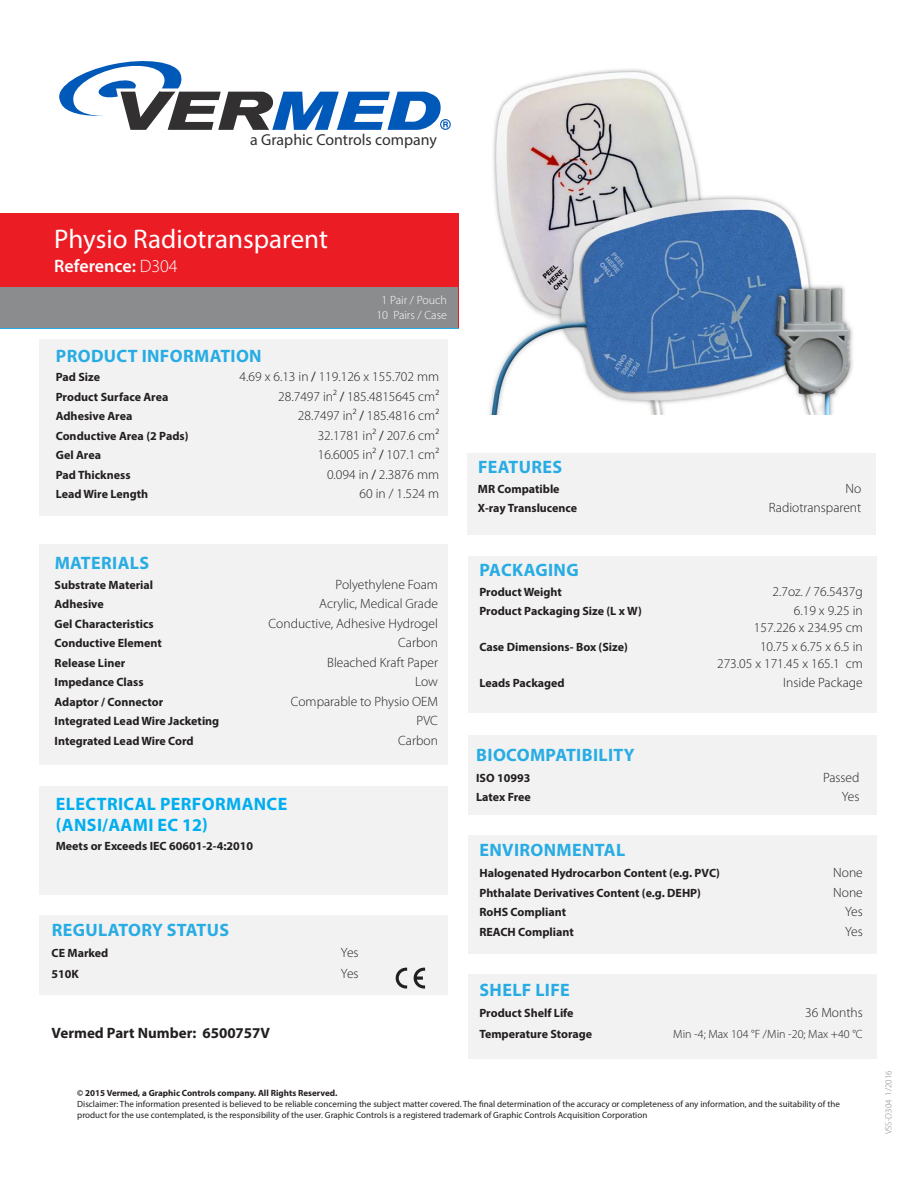
<style>
.page{position:relative;width:918px;height:1188px;background:#fff}
.page>*{position:absolute;margin:0;border:0;box-sizing:border-box;transform-origin:0 0}
.t1{font:27px "Myriad Pro";color:#fff}
.t2{font:700 18px "Myriad Pro";letter-spacing:.02em;color:#27ace3}
.t3{font:700 18px/21px "Myriad Pro";letter-spacing:.02em;color:#00aeef}
.t4{font:600 18px "Myriad Pro";color:#fff}
.t5{font:15.9px "Myriad Pro";color:#323031}
.t6{font:700 15px "Myriad Pro";color:#231f20}
.t7{font:300 13.5px/16.5px "Myriad Pro";color:#231f20;text-align:right}
.t8{font:700 12px "Myriad Pro";color:#231f20}
.t9{font:300 12px "Myriad Pro";color:#231f20}
.t10{font:300 12px/14.4px "Myriad Pro";color:#fff;text-align:center}
.t11{font:9px/10.8px "Myriad Pro";color:#231f20}
.t12{font:700 9px "Myriad Pro";color:#231f20}
.t13{font:300 9px "Myriad Pro";color:#828487}
.s1{font-weight:300}
.s2{font-weight:400}
</style>
<div class="page">
<div style="left:39px;top:916px;width:409px;height:79px;background:#f2f2f3"></div>
<div style="left:468px;top:835px;width:409px;height:119px;background:#f2f2f3"></div>
<div style="left:468px;top:735px;width:409px;height:80px;background:#f2f2f3"></div>
<div style="left:468px;top:975px;width:409px;height:84px;background:#f2f2f3"></div>
<div style="left:468px;top:557px;width:409px;height:156px;background:#f2f2f3"></div>
<div style="left:39px;top:786px;width:409px;height:109px;background:#f2f2f3"></div>
<div style="left:39px;top:544px;width:409px;height:221px;background:#f2f2f3"></div>
<div style="left:467px;top:453px;width:409px;height:82px;background:#f2f2f3"></div>
<div style="left:39px;top:339px;width:409px;height:177px;background:#f2f2f3"></div>
<svg style="left:59px;top:61px;width:392px;height:69px"></svg>
<div style="left:0;top:214px;width:459px;height:114px;background:#ec1c24"></div>
<svg style="left:396px;top:968px;width:11px;height:21px"></svg>
<svg style="left:414px;top:968px;width:11px;height:21px"></svg>
<img style="left:489px;top:69px;width:364px;height:346px">
<div style="left:1px;top:287px;width:457px;height:41px;background:#8a8c8e"></div>
<h3 class="t5" style="left:250px;top:130px;width:188px">a Graphic Controls company</h3>
<h1 class="t1" style="left:54px;top:222px;width:275px">Physio Radiotransparent</h1>
<h2 class="t4" style="left:54px;top:255px;width:125px">Reference: <span class="s1">D304</span></h2>
<p class="t10" style="left:376px;top:293px;width:72px">1 Pair / Pouch<br>10 Pairs / Case</p>
<h2 class="t2" style="left:56px;top:344px;width:207px">PRODUCT INFORMATION</h2>
<p class="t8" style="left:56px;top:369px;width:46px">Pad Size</p>
<p class="t7" style="left:240px;top:369px;width:201px">4.69 x 6.13 in <span class="s2">/</span> 119.126 x 155.702 mm</p>
<p class="t8" style="left:56px;top:389px;width:114px">Product Surface Area</p>
<p class="t7" style="left:278px;top:388px;width:162px">28.7497 in² <span class="s2">/</span> 185.4815645 cm²</p>
<p class="t8" style="left:56px;top:408px;width:78px">Adhesive Area</p>
<p class="t7" style="left:298px;top:408px;width:143px">28.7497 in² <span class="s2">/</span> 185.4816 cm²</p>
<p class="t8" style="left:56px;top:428px;width:134px">Conductive Area (2 Pads)</p>
<p class="t7" style="left:318px;top:427px;width:123px">32.1781 in² <span class="s2">/</span> 207.6 cm²</p>
<p class="t8" style="left:56px;top:447px;width:47px">Gel Area</p>
<p class="t7" style="left:318px;top:447px;width:123px">16.6005 in² <span class="s2">/</span> 107.1 cm²</p>
<p class="t8" style="left:56px;top:467px;width:76px">Pad Thickness</p>
<p class="t7" style="left:327px;top:466px;width:114px">0.094 in <span class="s2">/</span> 2.3876 mm</p>
<p class="t8" style="left:56px;top:486px;width:94px">Lead Wire Length</p>
<p class="t7" style="left:360px;top:486px;width:81px">60 in / 1.524 m</p>
<h2 class="t2" style="left:55px;top:551px;width:96px">MATERIALS</h2>
<p class="t8" style="left:55px;top:577px;width:100px">Substrate Material</p>
<p class="t7" style="left:336px;top:576px;width:104px">Polyethylene Foam</p>
<p class="t8" style="left:55px;top:596px;width:51px">Adhesive</p>
<p class="t7" style="left:319px;top:596px;width:120px">Acrylic, Medical Grade</p>
<p class="t8" style="left:55px;top:616px;width:101px">Gel Characteristics</p>
<p class="t7" style="left:269px;top:615px;width:171px">Conductive, Adhesive Hydrogel</p>
<p class="t8" style="left:55px;top:635px;width:109px">Conductive Element</p>
<p class="t7" style="left:398px;top:635px;width:41px">Carbon</p>
<p class="t8" style="left:55px;top:655px;width:72px">Release Liner</p>
<p class="t7" style="left:327px;top:654px;width:112px">Bleached Kraft Paper</p>
<p class="t8" style="left:55px;top:674px;width:91px">Impedance Class</p>
<p class="t7" style="left:415px;top:674px;width:24px">Low</p>
<p class="t8" style="left:55px;top:694px;width:110px">Adaptor / Connector</p>
<p class="t7" style="left:291px;top:693px;width:149px">Comparable to Physio OEM</p>
<p class="t8" style="left:55px;top:713px;width:166px">Integrated Lead Wire Jacketing</p>
<p class="t7" style="left:416px;top:713px;width:23px">PVC</p>
<p class="t8" style="left:55px;top:733px;width:141px">Integrated Lead Wire Cord</p>
<p class="t7" style="left:398px;top:732px;width:41px">Carbon</p>
<h2 class="t3" style="left:56px;top:793px;width:233px">ELECTRICAL PERFORMANCE (ANSI/AAMI EC 12)</h2>
<p class="t8" style="left:56px;top:838px;width:199px">Meets or Exceeds IEC 60601-2-4:2010</p>
<h2 class="t2" style="left:52px;top:918px;width:179px">REGULATORY STATUS</h2>
<p class="t8" style="left:52px;top:945px;width:58px">CE Marked</p>
<p class="t7" style="left:341px;top:945px;width:19px">Yes</p>
<p class="t8" style="left:52px;top:966px;width:29px">510K</p>
<p class="t7" style="left:341px;top:966px;width:19px">Yes</p>
<p class="t6" style="left:52px;top:1023px;width:220px">Vermed Part Number: 6500757V</p>
<h2 class="t2" style="left:478px;top:455px;width:86px">FEATURES</h2>
<p class="t8" style="left:478px;top:481px;width:83px">MR Compatible</p>
<p class="t7" style="left:846px;top:480px;width:17px">No</p>
<p class="t8" style="left:478px;top:500px;width:101px">X-ray Translucence</p>
<p class="t7" style="left:769px;top:500px;width:94px">Radiotransparent</p>
<h2 class="t2" style="left:480px;top:558px;width:101px">PACKAGING</h2>
<p class="t8" style="left:479px;top:584px;width:84px">Product Weight</p>
<p class="t7" style="left:773px;top:583px;width:92px">2.7oz. / 76.5437g</p>
<p class="t8" style="left:479px;top:603px;width:164px">Product Packaging Size (L x W)</p>
<p class="t7" style="left:754px;top:603px;width:110px">6.19 x 9.25 in<br>157.226 x 234.95 cm</p>
<p class="t8" style="left:479px;top:639px;width:150px">Case Dimensions- Box (Size)</p>
<p class="t7" style="left:717px;top:639px;width:147px">10.75 x 6.75 x 6.5 in<br>273.05 x 171.45 x 165.1 cm</p>
<p class="t8" style="left:479px;top:675px;width:87px">Leads Packaged</p>
<p class="t7" style="left:783px;top:675px;width:81px">Inside Package</p>
<h2 class="t2" style="left:476px;top:743px;width:160px">BIOCOMPATIBILITY</h2>
<p class="t8" style="left:476px;top:770px;width:56px">ISO 10993</p>
<p class="t7" style="left:823px;top:769px;width:38px">Passed</p>
<p class="t8" style="left:476px;top:789px;width:56px">Latex Free</p>
<p class="t7" style="left:842px;top:788px;width:19px">Yes</p>
<h2 class="t2" style="left:480px;top:838px;width:147px">ENVIRONMENTAL</h2>
<p class="t8" style="left:479px;top:865px;width:242px">Halogenated Hydrocarbon Content (e.g. PVC)</p>
<p class="t7" style="left:833px;top:865px;width:31px">None</p>
<p class="t8" style="left:479px;top:885px;width:223px">Phthalate Derivatives Content (e.g. DEHP)</p>
<p class="t7" style="left:833px;top:884px;width:31px">None</p>
<p class="t8" style="left:479px;top:904px;width:88px">RoHS Compliant</p>
<p class="t7" style="left:845px;top:904px;width:19px">Yes</p>
<p class="t8" style="left:479px;top:924px;width:96px">REACH Compliant</p>
<p class="t7" style="left:845px;top:923px;width:19px">Yes</p>
<h2 class="t2" style="left:480px;top:978px;width:92px">SHELF LIFE</h2>
<p class="t8" style="left:479px;top:1005px;width:96px">Product Shelf Life</p>
<p class="t7" style="left:805px;top:1004px;width:59px">36 Months</p>
<p class="t8" style="left:479px;top:1026px;width:114px">Temperature Storage</p>
<p class="t9" style="left:673px;top:1027px;width:191px">Min -4; Max 104 °F /Min -20; Max +40 °C</p>
<p class="t12" style="left:77px;top:1087px;width:262px">© 2015 Vermed, a Graphic Controls company. All Rights Reserved.</p>
<p class="t11" style="left:77px;top:1099px;width:764px">Disclaimer: The information presented is believed to be reliable concerning the subject matter covered. The final determination of the accuracy or completeness of any information, and the suitability of the product for the use contemplated, is the responsibility of the user. Graphic Controls is a registered trademark of Graphic Controls Acquisition Corporation</p>
<p class="t13" style="left:884px;top:1134px;width:65px;rotate:-90deg">VSS-D304 1/2016</p>
</div>
